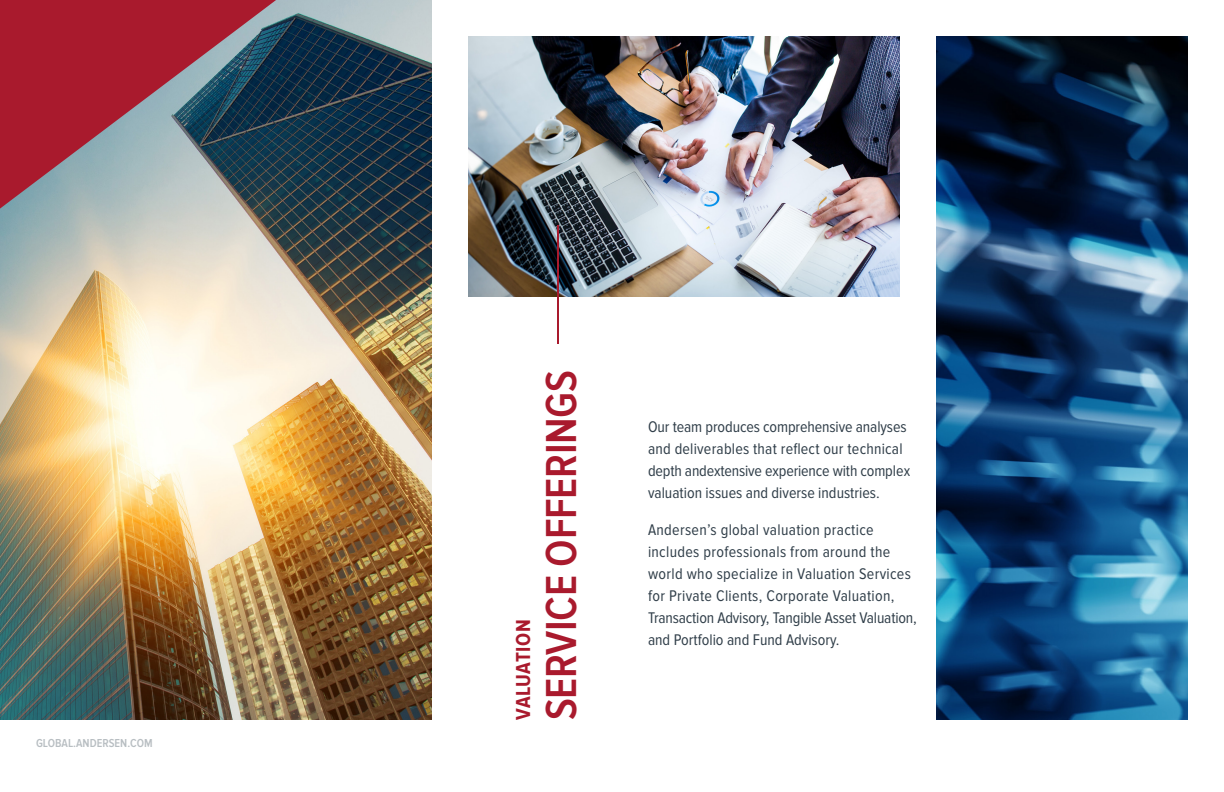
<style>
.page{position:relative;width:1224px;height:792px;background:#fff}
.page>*{position:absolute;margin:0;border:0;box-sizing:border-box;transform-origin:0 0}
.t1{font:600 45px "Proxima Nova Cond";letter-spacing:-.01em;color:#a91a2d}
.t2{font:700 21px "Proxima Nova Cond";letter-spacing:.02em;color:#a91a2d}
.t3{font:16px/22px "Proxima Nova Cond";letter-spacing:.02em;color:#303e49}
.t4{font:16px/22px "Proxima Nova Cond";color:#303e49}
.t5{font:600 12px "Proxima Nova Cond";color:#b8bec2}
</style>
<div class="page">
<img style="left:0;top:0;width:432px;height:720px">
<img style="left:468px;top:36px;width:432px;height:261px">
<svg style="left:0;top:0;width:276px;height:209px;background:#8b5160"></svg>
<img style="left:936px;top:36px;width:252px;height:684px">
<hr style="left:557px;top:226px;width:2px;height:118px;background:#a91a2d">
<p class="t5" style="left:36px;top:737px;width:118px">GLOBAL.ANDERSEN.COM</p>
<h2 class="t2" style="left:512px;top:720px;width:102px;rotate:-90deg">VALUATION</h2>
<h1 class="t1" style="left:536px;top:720px;width:351px;rotate:-90deg">SERVICE OFFERINGS</h1>
<p class="t4" style="left:648px;top:416px;width:264px">Our team produces comprehensive analyses and deliverables that reflect our technical depth andextensive experience with complex valuation issues and diverse industries.</p>
<p class="t3" style="left:648px;top:519px;width:270px">Andersen’s global valuation practice includes professionals from around the world who specialize in Valuation Services for Private Clients, Corporate Valuation, Transaction Advisory, Tangible Asset Valuation, and Portfolio and Fund Advisory.</p>
</div>
